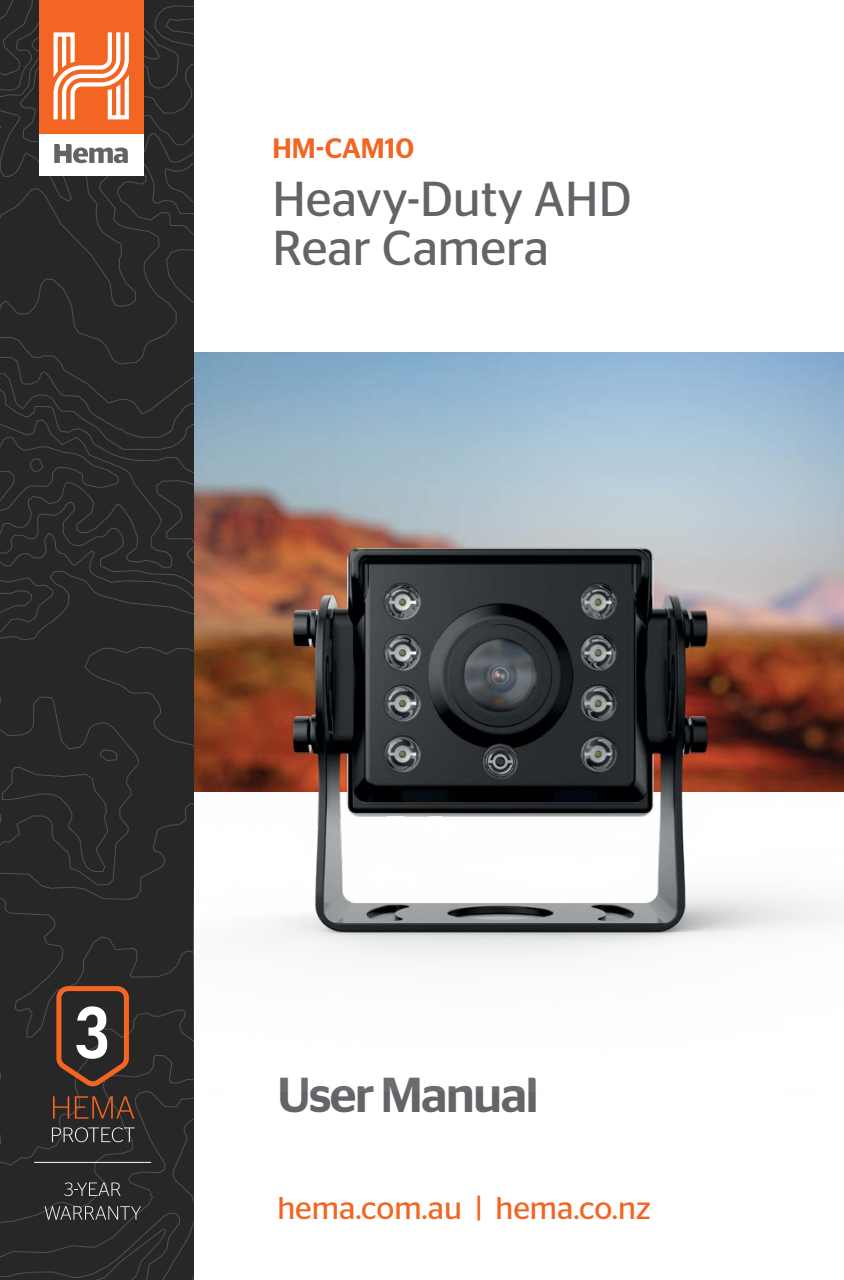
<style>
.page{position:relative;width:844px;height:1280px;background:#fff}
.page>*{position:absolute;margin:0;border:0;box-sizing:border-box;transform-origin:0 0}
.t1{font:49px/49px "Stag Sans";color:#636467}
.t2{font:500 49px "Stag Sans";letter-spacing:-.03em;color:#636467}
.t3{font:31.5px "Stag Sans";color:#f26522}
.t4{font:500 28px "Stag Sans";color:#f26522}
</style>
<div class="page">
<img style="left:193px;top:352px;width:650px;height:33px">
<div style="left:0;top:0;width:193px;height:1280px;background:#282727"></div>
<svg style="left:52px;top:1127px;width:83px;height:15px"></svg>
<svg style="left:53px;top:983px;width:81px;height:136px;background:#5a4236"></svg>
<svg style="left:64px;top:1182px;width:56px;height:14px"></svg>
<svg style="left:45px;top:1206px;width:96px;height:14px"></svg>
<hr style="left:34px;top:1162px;width:117px;height:1px;background:#fff">
<img style="left:193px;top:385px;width:650px;height:708px">
<div style="left:39px;top:19px;width:104px;height:157px;background:#fff"></div>
<div style="left:39px;top:0;width:104px;height:133px;background:#f26522"></div>
<svg style="left:53px;top:32px;width:76px;height:87px"></svg>
<svg style="left:54px;top:144px;width:74px;height:19px"></svg>
<p class="t4" style="left:272px;top:132px;width:143px">HM-CAM10</p>
<p class="t1" style="left:272px;top:174px;width:360px">Heavy-Duty AHD<br>Rear Camera</p>
<p class="t2" style="left:277px;top:1067px;width:262px">User Manual</p>
<p class="t3" style="left:277px;top:1190px;width:375px">hema.com.au | hema.co.nz</p>
</div>
